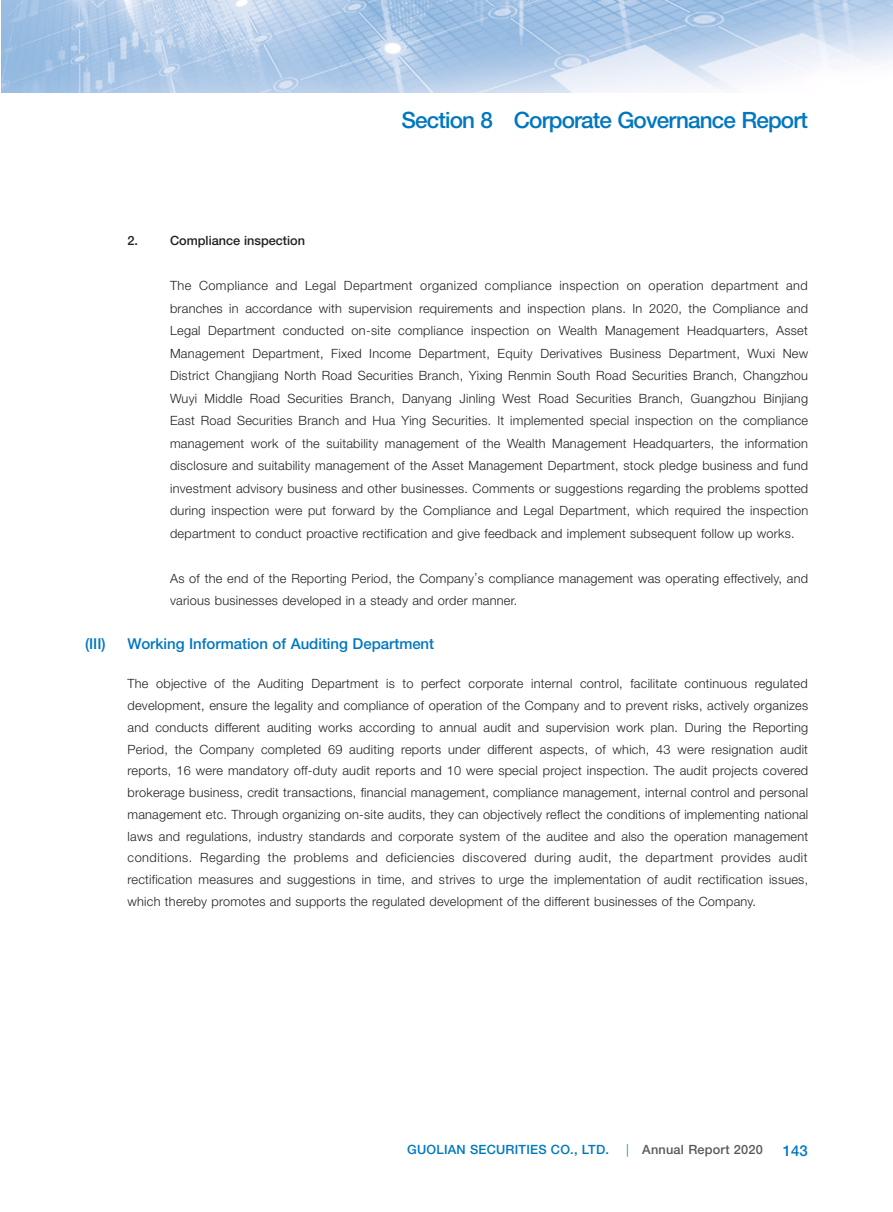
<style>
.page{position:relative;width:893px;height:1212px;background:#fff}
.page>*{position:absolute;margin:0;border:0;box-sizing:border-box;transform-origin:0 0}
.t1{font:500 22.5px "Helvetica Neue LT Std";letter-spacing:-.035em;color:#0077bf}
.Heading_2{font:500 15px "Helvetica Neue LT Std";color:#0077bf}
.Body_Text{font:300 12.75px/22.5px "Helvetica Neue LT Std";letter-spacing:.02em;color:#231f20;text-align:justify}
.t2{font:500 12.75px "Helvetica Neue LT Std";letter-spacing:.015em;color:#0077bf}
.Heading_3{font:500 12.75px "Helvetica Neue LT Std";color:#231f20}
.t3{font:500 12.75px "Helvetica Neue LT Std";letter-spacing:.015em;color:#57585a}
.s1{font-weight:300;color:#0077bf}
</style>
<div class="page">
<img style="left:1px;top:0;width:892px;height:93px">
<h1 class="t1" style="left:401px;top:106px;width:408px">Section 8 Corporate Governance Report</h1>
<p class="Heading_3" style="left:128px;top:233px;width:12px">2.</p>
<p class="Heading_3" style="left:170px;top:233px;width:136px">Compliance inspection</p>
<p class="Body_Text" style="left:170px;top:274px;width:640px">The Compliance and Legal Department organized compliance inspection on operation department and branches in accordance with supervision requirements and inspection plans. In 2020, the Compliance and Legal Department conducted on-site compliance inspection on Wealth Management Headquarters, Asset Management Department, Fixed Income Department, Equity Derivatives Business Department, Wuxi New District Changjiang North Road Securities Branch, Yixing Renmin South Road Securities Branch, Changzhou Wuyi Middle Road Securities Branch, Danyang Jinling West Road Securities Branch, Guangzhou Binjiang East Road Securities Branch and Hua Ying Securities. It implemented special inspection on the compliance management work of the suitability management of the Wealth Management Headquarters, the information disclosure and suitability management of the Asset Management Department, stock pledge business and fund investment advisory business and other businesses. Comments or suggestions regarding the problems spotted during inspection were put forward by the Compliance and Legal Department, which required the inspection department to conduct proactive rectification and give feedback and implement subsequent follow up works.</p>
<p class="Body_Text" style="left:170px;top:567px;width:639px">As of the end of the Reporting Period, the Company’s compliance management was operating effectively, and various businesses developed in a steady and order manner.</p>
<p class="Heading_2" style="left:85px;top:635px;width:22px">(III)</p>
<p class="Heading_2" style="left:128px;top:635px;width:308px">Working Information of Auditing Department</p>
<p class="Body_Text" style="left:128px;top:673px;width:682px;line-height:21.8px">The objective of the Auditing Department is to perfect corporate internal control, facilitate continuous regulated development, ensure the legality and compliance of operation of the Company and to prevent risks, actively organizes and conducts different auditing works according to annual audit and supervision work plan. During the Reporting Period, the Company completed 69 auditing reports under different aspects, of which, 43 were resignation audit reports, 16 were mandatory off-duty audit reports and 10 were special project inspection. The audit projects covered brokerage business, credit transactions, financial management, compliance management, internal control and personal management etc. Through organizing on-site audits, they can objectively reflect the conditions of implementing national laws and regulations, industry standards and corporate system of the auditee and also the operation management conditions. Regarding the problems and deficiencies discovered during audit, the department provides audit rectification measures and suggestions in time, and strives to urge the implementation of audit rectification issues, which thereby promotes and supports the regulated development of the different businesses of the Company.</p>
<p class="t2" style="left:407px;top:1142px;width:203px">GUOLIAN SECURITIES CO., LTD.</p>
<p class="t3" style="left:626px;top:1142px;width:138px"><span class="s1">|</span> Annual Report 2020</p>
<p class="Heading_2" style="left:783px;top:1142px;width:26px">143</p>
</div>
